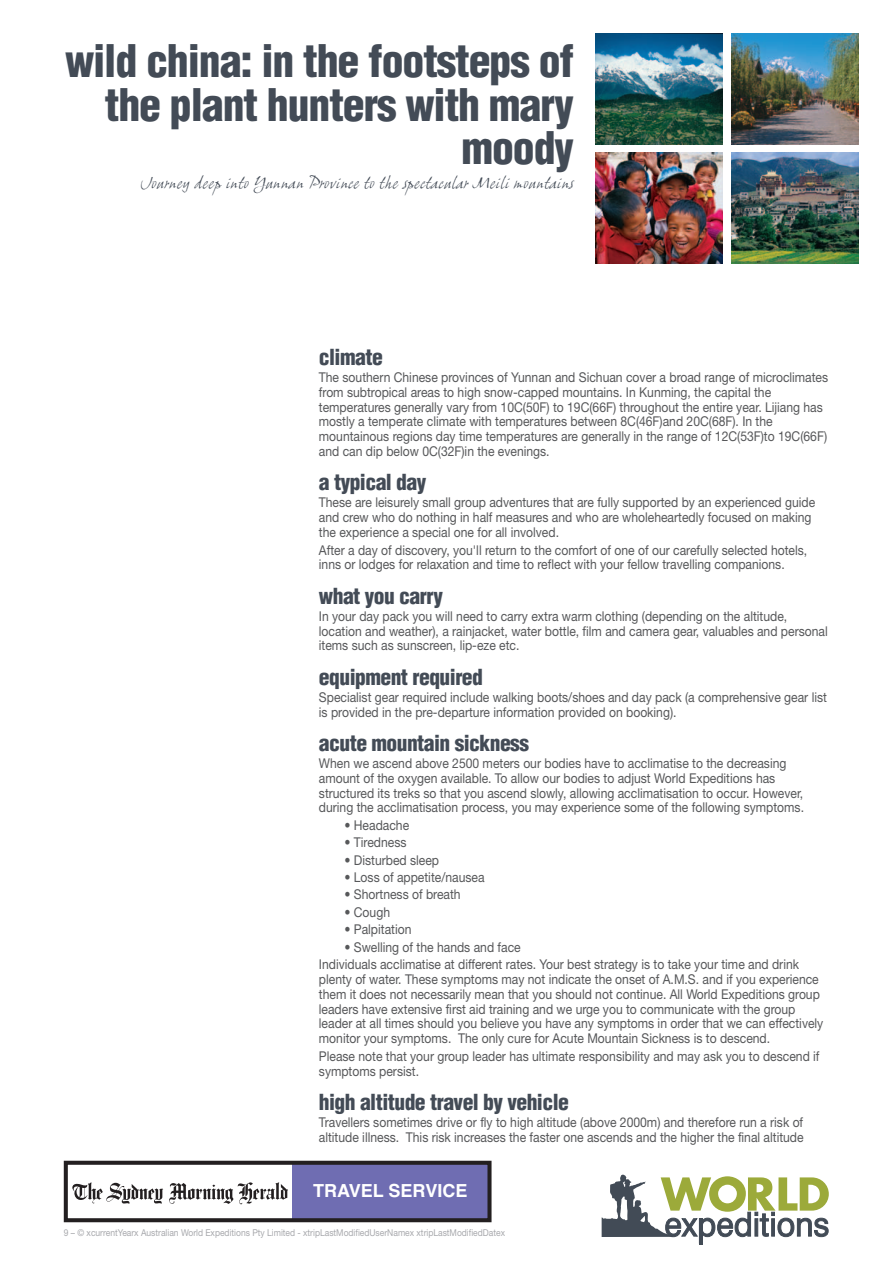
<style>
.page{position:relative;width:893px;height:1263px;background:#fff}
.page>*{position:absolute;margin:0;border:0;box-sizing:border-box;transform-origin:0 0}
.t1{font:900 condensed 43.8px/43.7px "Helvetica";letter-spacing:-.025em;color:#434b56;text-align:right}
.t2{font:900 condensed 21.6px "Helvetica";letter-spacing:-.025em;color:#434b56}
.t3{font:700 18px "Helvetica";color:#fff}
.t4{font:16.2px "Grimshaw Hand ITC Italic";color:#434b56}
.t5{font:13.5px/14.9px "Helvetica Neue";color:#57585a;scale:.9 1}
.t6{font:9.45px "Helvetica Neue";color:#a8a9ad;scale:.9 1}
</style>
<div class="page">
<svg style="left:601px;top:1174px;width:228px;height:71px"></svg>
<img style="left:595px;top:34px;width:128px;height:110px">
<img style="left:731px;top:34px;width:128px;height:110px">
<img style="left:595px;top:153px;width:128px;height:110px">
<img style="left:731px;top:153px;width:128px;height:110px">
<div style="left:293px;top:1163px;width:195px;height:56px;background:#6f6db2"></div>
<div style="left:64px;top:1161px;width:428px;height:61px;border:4px solid #231f20"></div>
<svg style="left:72px;top:1182px;width:91px;height:22px"></svg>
<svg style="left:169px;top:1182px;width:119px;height:22px"></svg>
<h1 class="t1" style="left:65px;top:43px;width:511px">wild china: in the footsteps of the plant hunters with mary moody</h1>
<p class="t4" style="left:140px;top:173px;width:435px">Journey deep into Yunnan Province to the spectacular Meili mountains</p>
<h2 class="t2" style="left:319px;top:349px;width:65px">climate</h2>
<p class="t5" style="left:319px;top:371px;width:567px">The southern Chinese provinces of Yunnan and Sichuan cover a broad range of microclimates from subtropical areas to high snow-capped mountains. In Kunming, the capital the temperatures generally vary from 10C(50F) to 19C(66F) throughout the entire year. Lijiang has mostly a temperate climate with temperatures between 8C(46F)and 20C(68F). In the mountainous regions day time temperatures are generally in the range of 12C(53F)to 19C(66F) and can dip below 0C(32F)in the evenings.</p>
<h2 class="t2" style="left:319px;top:474px;width:109px">a typical day</h2>
<p class="t5" style="left:319px;top:496px;width:553px">These are leisurely small group adventures that are fully supported by an experienced guide and crew who do nothing in half measures and who are wholeheartedly focused on making the experience a special one for all involved.</p>
<p class="t5" style="left:319px;top:544px;width:544px">After a day of discovery, you'll return to the comfort of one of our carefully selected hotels, inns or lodges for relaxation and time to reflect with your fellow travelling companions.</p>
<h2 class="t2" style="left:319px;top:587px;width:126px">what you carry</h2>
<p class="t5" style="left:319px;top:610px;width:567px">In your day pack you will need to carry extra warm clothing (depending on the altitude, location and weather), a rainjacket, water bottle, film and camera gear, valuables and personal items such as sunscreen, lip-eze etc.</p>
<h2 class="t2" style="left:319px;top:668px;width:166px">equipment required</h2>
<p class="t5" style="left:319px;top:691px;width:566px">Specialist gear required include walking boots/shoes and day pack (a comprehensive gear list is provided in the pre-departure information provided on booking).</p>
<h2 class="t2" style="left:319px;top:735px;width:211px">acute mountain sickness</h2>
<p class="t5" style="left:319px;top:757px;width:541px">When we ascend above 2500 meters our bodies have to acclimatise to the decreasing amount of the oxygen available. To allow our bodies to adjust World Expeditions has structured its treks so that you ascend slowly, allowing acclimatisation to occur. However, during the acclimatisation process, you may experience some of the following symptoms.</p>
<p class="t5" style="left:344px;top:819px;width:73px">• Headache</p>
<p class="t5" style="left:344px;top:836px;width:70px">• Tiredness</p>
<p class="t5" style="left:344px;top:854px;width:107px">• Disturbed sleep</p>
<p class="t5" style="left:344px;top:871px;width:157px">• Loss of appetite/nausea</p>
<p class="t5" style="left:344px;top:888px;width:131px">• Shortness of breath</p>
<p class="t5" style="left:344px;top:906px;width:52px">• Cough</p>
<p class="t5" style="left:344px;top:923px;width:76px">• Palpitation</p>
<p class="t5" style="left:319px;top:939px;width:535px;line-height:17.4px;text-indent:26px">• Swelling of the hands and face<br>Individuals acclimatise at different rates. Your best strategy is to take your time and drink</p>
<p class="t5" style="left:319px;top:973px;width:562px">plenty of water. These symptoms may not indicate the onset of A.M.S. and if you experience them it does not necessarily mean that you should not continue. All World Expeditions group leaders have extensive first aid training and we urge you to communicate with the group leader at all times should you believe you have any symptoms in order that we can effectively monitor your symptoms. The only cure for Acute Mountain Sickness is to descend.</p>
<p class="t5" style="left:319px;top:1050px;width:558px">Please note that your group leader has ultimate responsibility and may ask you to descend if symptoms persist.</p>
<h2 class="t2" style="left:319px;top:1093px;width:252px">high altitude travel by vehicle</h2>
<p class="t5" style="left:319px;top:1116px;width:540px">Travellers sometimes drive or fly to high altitude (above 2000m) and therefore run a risk of altitude illness. This risk increases the faster one ascends and the higher the final altitude</p>
<h3 class="t3" style="left:313px;top:1184px;width:156px">TRAVEL SERVICE</h3>
<p class="t6" style="left:64px;top:1230px;width:492px">9 – © xcurrentYearx Australian World Expeditions Pty Limited - xtripLastModifiedUserNamex xtripLastModifiedDatex</p>
</div>
